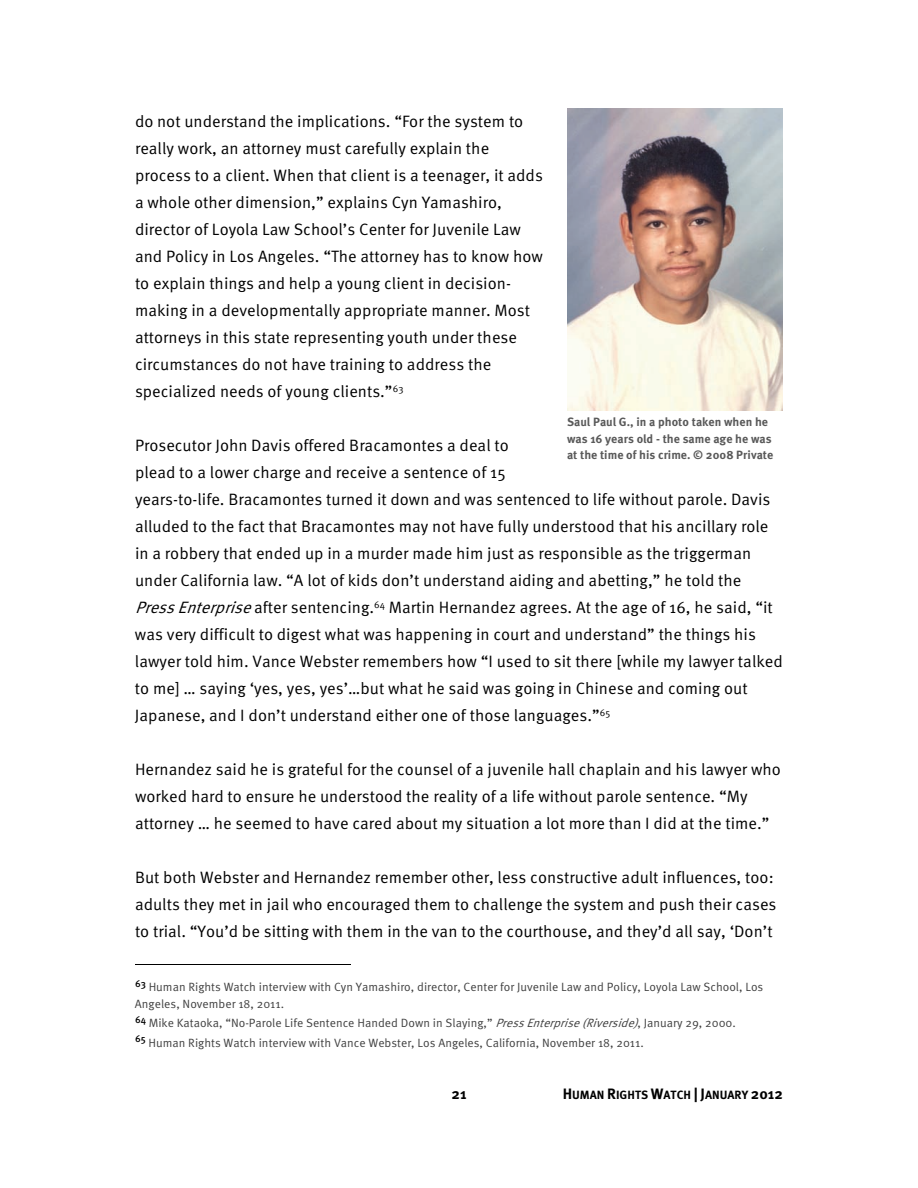
<style>
.page{position:relative;width:918px;height:1188px;background:#fff}
.page>*{position:absolute;margin:0;border:0;box-sizing:border-box;transform-origin:0 0}
.t1{font:16.5px/27px "Meta Pro Norm";color:#000}
.t2{font:700 15px "Meta Pro";color:#000}
.t3{font:12px/16.5px "Meta Pro Norm";color:#404040}
.t4{font:700 12px/16.5px "Meta Pro";color:#595959}
.t5{font:700 12px "Meta Pro";color:#000}
.s1{font-style:italic}
.s2{font-size:15px}
</style>
<div class="page">
<hr style="left:135px;top:964px;width:216px;height:1px;background:#000">
<img style="left:567px;top:108px;width:216px;height:302px">
<p class="t1" style="left:135px;top:109px;width:410px">do not understand the implications. “For the system to really work, an attorney must carefully explain the process to a client. When that client is a teenager, it adds a whole other dimension,” explains Cyn Yamashiro, director of Loyola Law School’s Center for Juvenile Law and Policy in Los Angeles. “The attorney has to know how to explain things and help a young client in decision&shy;making in a developmentally appropriate manner. Most attorneys in this state representing youth under these circumstances do not have training to address the specialized needs of young clients.”<sup>63</sup></p>
<p class="t1" style="left:135px;top:433px;width:649px">Prosecutor John Davis offered Bracamontes a deal to<br>plead to a lower charge and receive a sentence of 15<br>years-to-life. Bracamontes turned it down and was sentenced to life without parole. Davis alluded to the fact that Bracamontes may not have fully understood that his ancillary role in a robbery that ended up in a murder made him just as responsible as the triggerman under California law. “A lot of kids don’t understand aiding and abetting,” he told the <span class="s1">PressEnterprise</span>after sentencing.<sup>64</sup> Martin Hernandez agrees. At the age of 16, he said, “it was very difficult to digest what was happening in court and understand” the things his lawyer told him. Vance Webster remembers how “I used to sit there [while my lawyer talked to me] … saying ‘yes, yes, yes’…but what he said was going in Chinese and coming out Japanese, and I don’t understand either one of those languages.”<sup>65</sup></p>
<p class="t1" style="left:135px;top:757px;width:647px">Hernandez said he is grateful for the counsel of a juvenile hall chaplain and his lawyer who worked hard to ensure he understood the reality of a life without parole sentence. “My attorney … he seemed to have cared about my situation a lot more than I did at the time.”</p>
<p class="t1" style="left:135px;top:865px;width:643px">But both Webster and Hernandez remember other, less constructive adult influences, too: adults they met in jail who encouraged them to challenge the system and push their cases to trial. “You’d be sitting with them in the van to the courthouse, and they’d all say, ‘Don’t</p>
<p class="t3" style="left:135px;top:980px;width:630px"><sup>63</sup> Human Rights Watch interview with Cyn Yamashiro, director, Center for Juvenile Law and Policy, Loyola Law School, Los<br>Angeles, November 18, 2011.</p>
<p class="t3" style="left:135px;top:1014px;width:602px;line-height:19.5px"><sup>64</sup> Mike Kataoka, “No-Parole Life Sentence Handed Down in Slaying,” <span class="s1">PressEnterprise(Riverside)</span>, January 29, 2000.<br><sup>65</sup> Human Rights Watch interview with Vance Webster, Los Angeles, California, November 18, 2011.</p>
<p class="t4" style="left:567px;top:415px;width:208px">Saul Paul G., in a photo taken when he was 16 years old - the same age he was at the time of his crime. © 2008 Private</p>
<p class="t2" style="left:452px;top:1088px;width:17px">21</p>
<p class="t5" style="left:563px;top:1090px;width:222px"><span class="s2">H</span>UMAN <span class="s2">R</span>IGHTS <span class="s2">W</span>ATCH <span class="s2">| J</span>ANUARY <span class="s2">2012</span></p>
</div>
